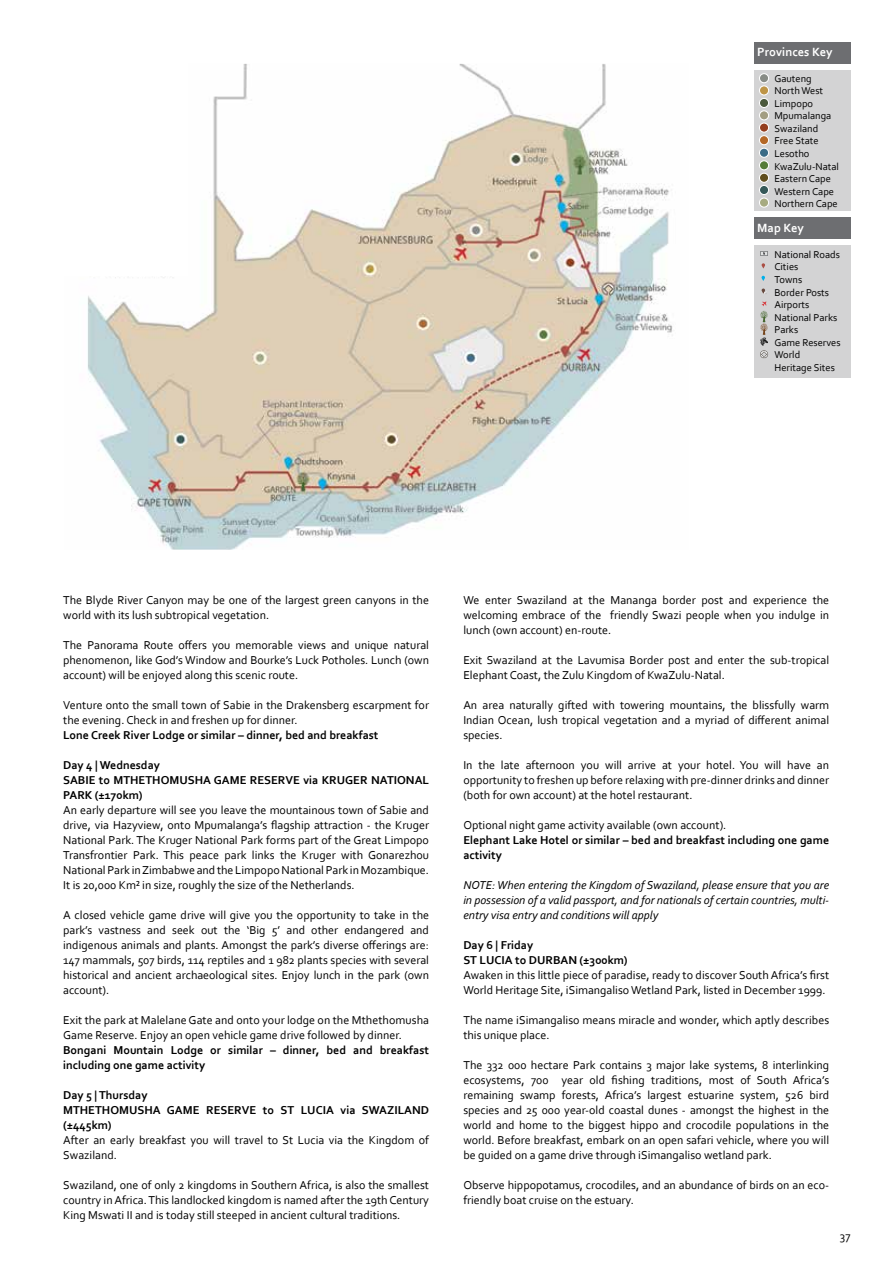
<style>
.page{position:relative;width:893px;height:1263px;background:#fff}
.page>*{position:absolute;margin:0;border:0;box-sizing:border-box;transform-origin:0 0}
.t1{font:700 12.45px "Corbel";color:#fff}
.t2{font:12px/15px "Corbel";color:#000}
.t3{font:700 12px/15px "Corbel";color:#000}
.t4{font:italic 12px/15px "Corbel";color:#000;text-align:justify}
.t5{font:10.35px/12.5px "Corbel";color:#000}
</style>
<div class="page">
<hr style="left:0;top:524px;width:1px;height:118px;background:#6d6e71">
<img style="left:87px;top:64px;width:586px;height:486px">
<div style="left:754px;top:42px;width:97px;height:22px;background:#6d6e71"></div>
<div style="left:754px;top:217px;width:97px;height:22px;background:#6d6e71"></div>
<div style="left:754px;top:70px;width:97px;height:141px;background:#d3d3d4"></div>
<div style="left:754px;top:245px;width:97px;height:132px;background:#d3d3d4"></div>
<div style="left:759px;top:74px;width:10px;height:9px;background:#888c86;border-radius:50%"></div>
<div style="left:759px;top:73px;width:10px;height:10px;border:1px solid #fff;border-radius:50%"></div>
<div style="left:759px;top:86px;width:10px;height:9px;background:#be9547;border-radius:50%"></div>
<div style="left:759px;top:85px;width:10px;height:11px;border:1px solid #fff;border-radius:50%"></div>
<div style="left:759px;top:98px;width:10px;height:9px;background:#4c5a3d;border-radius:50%"></div>
<div style="left:759px;top:98px;width:10px;height:10px;border:1px solid #fff;border-radius:50%"></div>
<div style="left:759px;top:111px;width:10px;height:9px;background:#a39e82;border-radius:50%"></div>
<div style="left:759px;top:110px;width:10px;height:10px;border:1px solid #fff;border-radius:50%"></div>
<div style="left:759px;top:123px;width:10px;height:9px;background:#943e1f;border-radius:50%"></div>
<div style="left:759px;top:123px;width:10px;height:10px;border:1px solid #fff;border-radius:50%"></div>
<div style="left:759px;top:136px;width:10px;height:9px;background:#b46827;border-radius:50%"></div>
<div style="left:759px;top:135px;width:10px;height:10px;border:1px solid #fff;border-radius:50%"></div>
<div style="left:759px;top:148px;width:10px;height:9px;background:#3b6c87;border-radius:50%"></div>
<div style="left:759px;top:148px;width:10px;height:10px;border:1px solid #fff;border-radius:50%"></div>
<div style="left:759px;top:161px;width:10px;height:9px;background:#567c38;border-radius:50%"></div>
<div style="left:759px;top:160px;width:10px;height:10px;border:1px solid #fff;border-radius:50%"></div>
<div style="left:759px;top:173px;width:10px;height:9px;background:#604e1d;border-radius:50%"></div>
<div style="left:759px;top:173px;width:10px;height:10px;border:1px solid #fff;border-radius:50%"></div>
<div style="left:759px;top:185px;width:10px;height:10px;background:#365959;border-radius:50%"></div>
<div style="left:759px;top:185px;width:10px;height:10px;border:1px solid #fff;border-radius:50%"></div>
<div style="left:759px;top:198px;width:10px;height:9px;background:#a7ab81;border-radius:50%"></div>
<div style="left:759px;top:197px;width:10px;height:11px;border:1px solid #fff;border-radius:50%"></div>
<svg style="left:762px;top:288px;width:4px;height:6px"></svg>
<svg style="left:762px;top:263px;width:3px;height:6px"></svg>
<svg style="left:761px;top:276px;width:4px;height:5px"></svg>
<svg style="left:760px;top:301px;width:8px;height:57px"></svg>
<svg style="left:760px;top:251px;width:8px;height:5px"></svg>
<p class="t1" style="left:757px;top:44px;width:77px">Provinces Key</p>
<p class="t5" style="left:774px;top:72px;width:66px">Gauteng<br>North West<br>Limpopo<br>Mpumalanga<br>Swaziland<br>Free State<br>Lesotho<br>KwaZulu-Natal<br>Eastern Cape<br>Western Cape<br>Northern Cape</p>
<p class="t1" style="left:757px;top:220px;width:48px">Map Key</p>
<p class="t5" style="left:774px;top:248px;width:68px">National Roads<br>Cities<br>Towns<br>Border Posts<br>Airports<br>National Parks<br>Parks<br>Game Reserves<br>World<br>Heritage Sites</p>
<p class="t2" style="left:63px;top:592px;width:367px">The Blyde River Canyon may be one of the largest green canyons in the world with its lush subtropical vegetation.</p>
<p class="t2" style="left:63px;top:637px;width:367px;text-align:justify">The Panorama Route offers you memorable views and unique natural phenomenon, like God’s Window and Bourke’s Luck Potholes. Lunch (own account) will be enjoyed along this scenic route.</p>
<p class="t2" style="left:63px;top:697px;width:367px">Venture onto the small town of Sabie in the Drakensberg escarpment for the evening. Check in and freshen up for dinner.</p>
<p class="t3" style="left:63px;top:727px;width:317px">Lone Creek River Lodge or similar – dinner, bed and breakfast</p>
<p class="t3" style="left:63px;top:757px;width:367px">Day 4 | Wednesday<br>SABIE to MTHETHOMUSHA GAME RESERVE via KRUGER NATIONAL<br>PARK (±170km)</p>
<p class="t2" style="left:63px;top:802px;width:367px;text-align:justify">An early departure will see you leave the mountainous town of Sabie and drive, via Hazyview, onto Mpumalanga’s flagship attraction - the Kruger National Park. The Kruger National Park forms part of the Great Limpopo Transfrontier Park. This peace park links the Kruger with Gonarezhou National Park in Zimbabwe and the Limpopo National Park in Mozambique.<br>It is 20,000 Km² in size, roughly the size of the Netherlands.</p>
<p class="t2" style="left:63px;top:907px;width:367px;text-align:justify">A closed vehicle game drive will give you the opportunity to take in the park’s vastness and seek out the ‘Big 5’ and other endangered and indigenous animals and plants. Amongst the park’s diverse offerings are:<br>147 mammals, 507 birds, 114 reptiles and 1 982 plants species with several historical and ancient archaeological sites. Enjoy lunch in the park (own account).</p>
<p class="t2" style="left:63px;top:1012px;width:367px">Exit the park at Malelane Gate and onto your lodge on the Mthethomusha<br>Game Reserve. Enjoy an open vehicle game drive followed by dinner.</p>
<p class="t3" style="left:63px;top:1042px;width:367px">Bongani Mountain Lodge or similar – dinner, bed and breakfast including one game activity</p>
<p class="t3" style="left:63px;top:1087px;width:367px">Day 5 | Thursday<br>MTHETHOMUSHA GAME RESERVE to ST LUCIA via SWAZILAND (±445km)</p>
<p class="t2" style="left:63px;top:1132px;width:367px">After an early breakfast you will travel to St Lucia via the Kingdom of<br>Swaziland.</p>
<p class="t2" style="left:63px;top:1177px;width:367px;text-align:justify">Swaziland, one of only 2 kingdoms in Southern Africa, is also the smallest country in Africa. This landlocked kingdom is named after the 19th Century King Mswati II and is today still steeped in ancient cultural traditions.</p>
<p class="t2" style="left:463px;top:592px;width:367px;text-align:justify">We enter Swaziland at the Mananga border post and experience the welcoming embrace of the friendly Swazi people when you indulge in lunch (own account) en-route.</p>
<p class="t2" style="left:463px;top:652px;width:367px">Exit Swaziland at the Lavumisa Border post and enter the sub-tropical<br>Elephant Coast, the Zulu Kingdom of KwaZulu-Natal.</p>
<p class="t2" style="left:463px;top:697px;width:367px;text-align:justify">An area naturally gifted with towering mountains, the blissfully warm Indian Ocean, lush tropical vegetation and a myriad of different animal species.</p>
<p class="t2" style="left:463px;top:757px;width:367px;text-align:justify">In the late afternoon you will arrive at your hotel. You will have an opportunity to freshen up before relaxing with pre-dinner drinks and dinner (both for own account) at the hotel restaurant.</p>
<p class="t2" style="left:463px;top:817px;width:265px">Optional night game activity available (own account).</p>
<p class="t3" style="left:463px;top:832px;width:367px">Elephant Lake Hotel or similar – bed and breakfast including one game activity</p>
<p class="t4" style="left:463px;top:877px;width:367px">NOTE: When entering the Kingdom of Swaziland, please ensure that you are in possession of a valid passport, and for nationals of certain countries, multi&shy;entry visa entry and conditions will apply</p>
<p class="t3" style="left:463px;top:937px;width:166px">Day 6 | Friday<br>ST LUCIA to DURBAN (±300km)</p>
<p class="t2" style="left:463px;top:967px;width:367px">Awaken in this little piece of paradise, ready to discover South Africa’s first<br>World Heritage Site, iSimangaliso Wetland Park, listed in December 1999.</p>
<p class="t2" style="left:463px;top:1012px;width:367px">The name iSimangaliso means miracle and wonder, which aptly describes this unique place.</p>
<p class="t2" style="left:463px;top:1057px;width:367px;text-align:justify">The 332 000 hectare Park contains 3 major lake systems, 8 interlinking ecosystems, 700 year old fishing traditions, most of South Africa’s remaining swamp forests, Africa’s largest estuarine system, 526 bird species and 25 000 year-old coastal dunes - amongst the highest in the world and home to the biggest hippo and crocodile populations in the world. Before breakfast, embark on an open safari vehicle, where you will be guided on a game drive through iSimangaliso wetland park.</p>
<p class="t2" style="left:463px;top:1177px;width:367px">Observe hippopotamus, crocodiles, and an abundance of birds on an eco&shy;friendly boat cruise on the estuary.</p>
<p class="t2" style="left:840px;top:1228px;width:12px">37</p>
</div>
